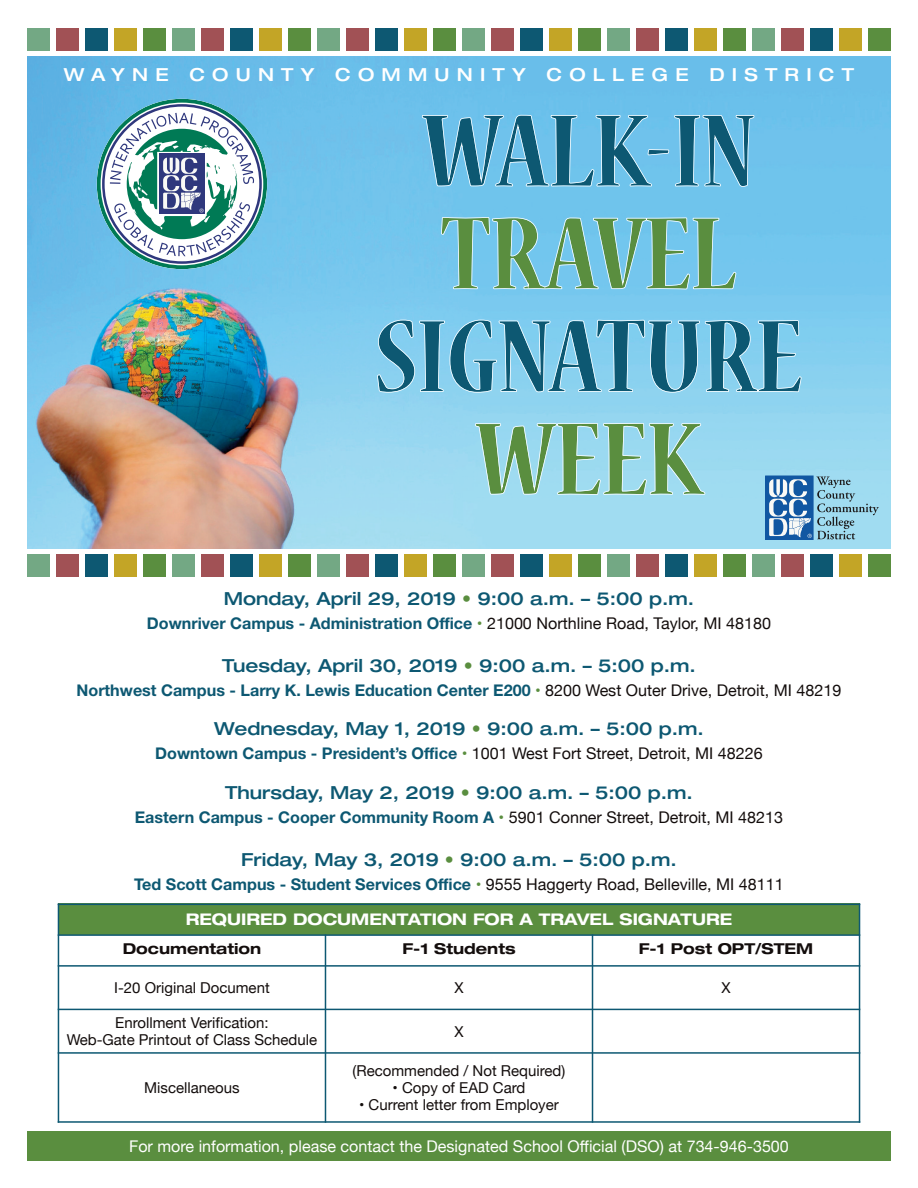
<style>
.page{position:relative;width:918px;height:1188px;background:#fff}
.page>*{position:absolute;margin:0;border:0;box-sizing:border-box;transform-origin:0 0}
.t1{font:500 expanded 18px "Helvetica Neue";color:#0d5872}
.t2{font:500 expanded 18px "Helvetica Neue";letter-spacing:.4em;color:#fff}
.t3{font:700 16.2px "Helvetica Neue";color:#0d5872}
.t4{font:16.2px "Helvetica Neue";color:#fff}
.t5{font:16.2px "Helvetica Neue";color:#130d0c}
.t6{font:700 expanded 16.05px "Helvetica Neue";color:#fff}
.t7{font:15px/17.2px "Helvetica Neue";color:#130d0c;text-align:center}
.t8{font:700 expanded 15px "Helvetica Neue";color:#130d0c}
.s1{color:#5a8e3f}
.s2{font-weight:400;color:#5a8e3f}
.s3{font-weight:400;color:#130d0c}
.s4{font-weight:700;color:#0d5872}
</style>
<div class="page">
<img style="left:27px;top:57px;width:864px;height:492px">
<div style="left:27px;top:1132px;width:864px;height:29px;background:#5a8e3f"></div>
<div style="left:766px;top:476px;width:47px;height:64px;background:#1157a2"></div>
<div style="left:765px;top:476px;width:48px;height:64px;border:1px solid #1157a2"></div>
<svg style="left:769px;top:477px;width:110px;height:62px"></svg>
<svg style="left:101px;top:103px;width:162px;height:162px"></svg>
<svg style="left:475px;top:423px;width:230px;height:72px;background:#89bfae"></svg>
<svg style="left:377px;top:320px;width:424px;height:73px;background:#60a5c1"></svg>
<svg style="left:441px;top:217px;width:295px;height:73px;background:#74b6b3"></svg>
<svg style="left:422px;top:115px;width:332px;height:71px;background:#559fc0"></svg>
<div style="left:143px;top:555px;width:23px;height:22px;background:#5a8e3f"></div>
<div style="left:27px;top:555px;width:23px;height:22px;background:#73a884"></div>
<div style="left:56px;top:555px;width:23px;height:22px;background:#a15155"></div>
<div style="left:85px;top:555px;width:23px;height:22px;background:#0d5872"></div>
<div style="left:114px;top:555px;width:23px;height:22px;background:#c3a526"></div>
<div style="left:288px;top:555px;width:23px;height:22px;background:#5a8e3f"></div>
<div style="left:172px;top:555px;width:23px;height:22px;background:#73a884"></div>
<div style="left:201px;top:555px;width:23px;height:22px;background:#a15155"></div>
<div style="left:230px;top:555px;width:23px;height:22px;background:#0d5872"></div>
<div style="left:259px;top:555px;width:23px;height:22px;background:#c3a526"></div>
<div style="left:433px;top:555px;width:23px;height:22px;background:#5a8e3f"></div>
<div style="left:317px;top:555px;width:23px;height:22px;background:#73a884"></div>
<div style="left:346px;top:555px;width:23px;height:22px;background:#a15155"></div>
<div style="left:375px;top:555px;width:23px;height:22px;background:#0d5872"></div>
<div style="left:404px;top:555px;width:23px;height:22px;background:#c3a526"></div>
<div style="left:578px;top:555px;width:23px;height:22px;background:#5a8e3f"></div>
<div style="left:462px;top:555px;width:23px;height:22px;background:#73a884"></div>
<div style="left:491px;top:555px;width:23px;height:22px;background:#a15155"></div>
<div style="left:520px;top:555px;width:23px;height:22px;background:#0d5872"></div>
<div style="left:549px;top:555px;width:23px;height:22px;background:#c3a526"></div>
<div style="left:723px;top:555px;width:23px;height:22px;background:#5a8e3f"></div>
<div style="left:607px;top:555px;width:23px;height:22px;background:#73a884"></div>
<div style="left:636px;top:555px;width:23px;height:22px;background:#a15155"></div>
<div style="left:665px;top:555px;width:23px;height:22px;background:#0d5872"></div>
<div style="left:694px;top:555px;width:23px;height:22px;background:#c3a526"></div>
<div style="left:868px;top:555px;width:23px;height:22px;background:#5a8e3f"></div>
<div style="left:752px;top:555px;width:23px;height:22px;background:#73a884"></div>
<div style="left:781px;top:555px;width:23px;height:22px;background:#a15155"></div>
<div style="left:810px;top:555px;width:23px;height:22px;background:#0d5872"></div>
<div style="left:839px;top:555px;width:23px;height:22px;background:#c3a526"></div>
<div style="left:143px;top:28px;width:23px;height:23px;background:#5a8e3f"></div>
<div style="left:27px;top:28px;width:23px;height:23px;background:#73a884"></div>
<div style="left:56px;top:28px;width:23px;height:23px;background:#a15155"></div>
<div style="left:85px;top:28px;width:23px;height:23px;background:#0d5872"></div>
<div style="left:114px;top:28px;width:23px;height:23px;background:#c3a526"></div>
<div style="left:288px;top:28px;width:23px;height:23px;background:#5a8e3f"></div>
<div style="left:172px;top:28px;width:23px;height:23px;background:#73a884"></div>
<div style="left:201px;top:28px;width:23px;height:23px;background:#a15155"></div>
<div style="left:230px;top:28px;width:23px;height:23px;background:#0d5872"></div>
<div style="left:259px;top:28px;width:23px;height:23px;background:#c3a526"></div>
<div style="left:433px;top:28px;width:23px;height:23px;background:#5a8e3f"></div>
<div style="left:317px;top:28px;width:23px;height:23px;background:#73a884"></div>
<div style="left:346px;top:28px;width:23px;height:23px;background:#a15155"></div>
<div style="left:375px;top:28px;width:23px;height:23px;background:#0d5872"></div>
<div style="left:404px;top:28px;width:23px;height:23px;background:#c3a526"></div>
<div style="left:578px;top:28px;width:23px;height:23px;background:#5a8e3f"></div>
<div style="left:462px;top:28px;width:23px;height:23px;background:#73a884"></div>
<div style="left:491px;top:28px;width:23px;height:23px;background:#a15155"></div>
<div style="left:520px;top:28px;width:23px;height:23px;background:#0d5872"></div>
<div style="left:549px;top:28px;width:23px;height:23px;background:#c3a526"></div>
<div style="left:723px;top:28px;width:23px;height:23px;background:#5a8e3f"></div>
<div style="left:607px;top:28px;width:23px;height:23px;background:#73a884"></div>
<div style="left:636px;top:28px;width:23px;height:23px;background:#a15155"></div>
<div style="left:665px;top:28px;width:23px;height:23px;background:#0d5872"></div>
<div style="left:694px;top:28px;width:23px;height:23px;background:#c3a526"></div>
<div style="left:868px;top:28px;width:23px;height:23px;background:#5a8e3f"></div>
<div style="left:752px;top:28px;width:23px;height:23px;background:#73a884"></div>
<div style="left:781px;top:28px;width:23px;height:23px;background:#a15155"></div>
<div style="left:810px;top:28px;width:23px;height:23px;background:#0d5872"></div>
<div style="left:839px;top:28px;width:23px;height:23px;background:#c3a526"></div>
<div style="left:58px;top:904px;width:802px;height:31px;background:#5a8e3f"></div>
<hr style="left:58px;top:904px;width:1px;height:219px;background:#0d5872">
<hr style="left:325px;top:934px;width:1px;height:189px;background:#0d5872">
<hr style="left:592px;top:934px;width:1px;height:189px;background:#0d5872">
<hr style="left:859px;top:904px;width:1px;height:219px;background:#0d5872">
<hr style="left:58px;top:904px;width:802px;height:1px;background:#0d5872">
<hr style="left:58px;top:934px;width:802px;height:2px;background:#0d5872">
<hr style="left:58px;top:965px;width:802px;height:2px;background:#0d5872">
<hr style="left:58px;top:1009px;width:802px;height:1px;background:#0d5872">
<hr style="left:58px;top:1052px;width:802px;height:2px;background:#0d5872">
<hr style="left:58px;top:1121px;width:802px;height:2px;background:#0d5872">
<p class="t2" style="left:64px;top:68px;width:792px">WAYNE COUNTY COMMUNITY COLLEGE DISTRICT</p>
<p class="t1" style="left:224px;top:592px;width:472px">Monday, April 29, 2019 <span class="s1">•</span> 9:00 a.m. – 5:00 p.m.</p>
<p class="t3" style="left:147px;top:618px;width:626px">Downriver Campus - Administration Office <span class="s2">•</span> <span class="s3">21000 Northline Road, Taylor, MI 48180</span></p>
<p class="t1" style="left:222px;top:659px;width:475px">Tuesday, April 30, 2019 <span class="s1">•</span> 9:00 a.m. – 5:00 p.m.</p>
<p class="t3" style="left:77px;top:684px;width:766px">Northwest Campus - Larry K. Lewis Education Center E200 <span class="s2">•</span> <span class="s3">8200 West Outer Drive, Detroit, MI 48219</span></p>
<p class="t1" style="left:214px;top:723px;width:491px">Wednesday, May 1, 2019 <span class="s1">•</span> 9:00 a.m. – 5:00 p.m.</p>
<p class="t5" style="left:155px;top:744px;width:609px"><span class="s4">Downtown Campus - President’s Office</span> <span class="s1">•</span> 1001 West Fort Street, Detroit, MI 48226</p>
<p class="t1" style="left:225px;top:786px;width:469px">Thursday, May 2, 2019 <span class="s1">•</span> 9:00 a.m. – 5:00 p.m.</p>
<p class="t3" style="left:135px;top:811px;width:650px">Eastern Campus - Cooper Community Room A <span class="s2">•</span> <span class="s3">5901 Conner Street, Detroit, MI 48213</span></p>
<p class="t1" style="left:241px;top:853px;width:437px">Friday, May 3, 2019 <span class="s1">•</span> 9:00 a.m. – 5:00 p.m.</p>
<p class="t3" style="left:134px;top:878px;width:651px">Ted Scott Campus - Student Services Office <span class="s2">•</span> <span class="s3">9555 Haggerty Road, Belleville, MI 48111</span></p>
<p class="t6" style="left:186px;top:914px;width:548px">REQUIRED DOCUMENTATION FOR A TRAVEL SIGNATURE</p>
<p class="t8" style="left:123px;top:944px;width:140px">Documentation</p>
<p class="t8" style="left:402px;top:944px;width:115px">F-1 Students</p>
<p class="t8" style="left:639px;top:944px;width:176px">F-1 Post OPT/STEM</p>
<p class="t7" style="left:114px;top:979px;width:157px">I-20 Original Document</p>
<p class="t7" style="left:454px;top:979px;width:11px">X</p>
<p class="t7" style="left:721px;top:979px;width:11px">X</p>
<p class="t7" style="left:67px;top:1014px;width:252px">Enrollment Verification:<br>Web-Gate Printout of Class Schedule</p>
<p class="t7" style="left:454px;top:1023px;width:11px">X</p>
<p class="t7" style="left:144px;top:1079px;width:97px">Miscellaneous</p>
<p class="t7" style="left:353px;top:1062px;width:214px">(Recommended / Not Required)</p>
<p class="t7" style="left:393px;top:1079px;width:134px">• Copy of EAD Card</p>
<p class="t7" style="left:359px;top:1096px;width:201px">• Current letter from Employer</p>
<p class="t4" style="left:129px;top:1137px;width:661px">For more information, please contact the Designated School Official (DSO) at 734-946-3500</p>
</div>
